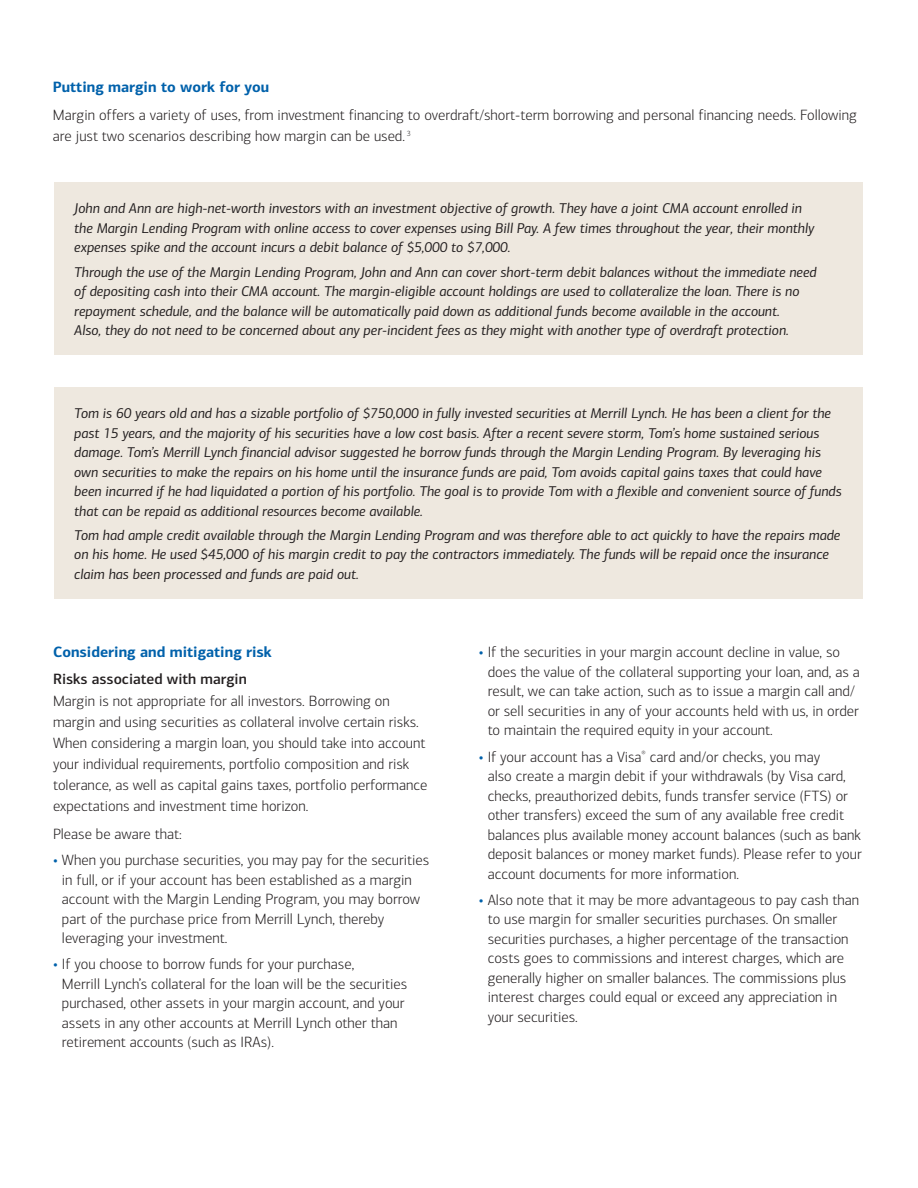
<style>
.page{position:relative;width:918px;height:1188px;background:#fff}
.page>*{position:absolute;margin:0;border:0;box-sizing:border-box;transform-origin:0 0}
.t1{font:300 15px/19.5px "Connections";color:#231f20}
.t2{font:700 15px "Connections";color:#0061ab}
.t3{font:500 15px "Connections";color:#231f20}
.t4{font:italic 14.25px/19.5px "Connections";color:#231f20}
.s1{font-weight:400;color:#0061ab}
</style>
<div class="page">
<div style="left:54px;top:183px;width:808px;height:172px;background:#eee8df"></div>
<div style="left:54px;top:387px;width:808px;height:212px;background:#eee8df"></div>
<p class="t2" style="left:53px;top:78px;width:218px">Putting margin to work for you</p>
<p class="t1" style="left:53px;top:105px;width:806px;line-height:21px">Margin offers a variety of uses, from investment financing to overdraft/short-term borrowing and personal financing needs. Following are just two scenarios describing how margin can be used. <sup>3</sup></p>
<p class="t4" style="left:74px;top:199px;width:742px">John and Ann are high-net-worth investors with an investment objective of growth. They have a joint CMA account enrolled in the Margin Lending Program with online access to cover expenses using Bill Pay. A few times throughout the year, their monthly expenses spike and the account incurs a debit balance of $5,000 to $7,000.</p>
<p class="t4" style="left:74px;top:262px;width:744px">Through the use of the Margin Lending Program, John and Ann can cover short-term debit balances without the immediate need of depositing cash into their CMA account. The margin-eligible account holdings are used to collateralize the loan. There is no repayment schedule, and the balance will be automatically paid down as additional funds become available in the account.<br>Also, they do not need to be concerned about any per-incident fees as they might with another type of overdraft protection.</p>
<p class="t4" style="left:74px;top:404px;width:769px">Tom is 60 years old and has a sizable portfolio of $750,000 in fully invested securities at Merrill Lynch. He has been a client for the past 15 years, and the majority of his securities have a low cost basis. After a recent severe storm, Tom’s home sustained serious damage. Tom’s Merrill Lynch financial advisor suggested he borrow funds through the Margin Lending Program. By leveraging his own securities to make the repairs on his home until the insurance funds are paid, Tom avoids capital gains taxes that could have been incurred if he had liquidated a portion of his portfolio. The goal is to provide Tom with a flexible and convenient source of funds that can be repaid as additional resources become available.</p>
<p class="t4" style="left:74px;top:525px;width:768px">Tom had ample credit available through the Margin Lending Program and was therefore able to act quickly to have the repairs made on his home. He used $45,000 of his margin credit to pay the contractors immediately. The funds will be repaid once the insurance claim has been processed and funds are paid out.</p>
<p class="t2" style="left:53px;top:643px;width:220px">Considering and mitigating risk</p>
<p class="t3" style="left:53px;top:669px;width:195px">Risks associated with margin</p>
<p class="t1" style="left:53px;top:691px;width:376px;line-height:21px">Margin is not appropriate for all investors. Borrowing on margin and using securities as collateral involve certain risks.<br>When considering a margin loan, you should take into account your individual requirements, portfolio composition and risk tolerance, as well as capital gains taxes, portfolio performance expectations and investment time horizon.</p>
<p class="t1" style="left:53px;top:824px;width:130px">Please be aware that:</p>
<p class="t1" style="left:62px;top:850px;width:369px;text-indent:-9px"><span class="s1">•</span> When you purchase securities, you may pay for the securities in full, or if your account has been established as a margin account with the Margin Lending Program, you may borrow part of the purchase price from Merrill Lynch, thereby leveraging your investment.</p>
<p class="t1" style="left:62px;top:955px;width:347px;text-indent:-9px"><span class="s1">•</span> If you choose to borrow funds for your purchase,<br>Merrill Lynch’s collateral for the loan will be the securities purchased, other assets in your margin account, and your assets in any other accounts at Merrill Lynch other than retirement accounts (such as IRAs).</p>
<p class="t1" style="left:488px;top:643px;width:374px;text-indent:-9px"><span class="s1">•</span> If the securities in your margin account decline in value, so does the value of the collateral supporting your loan, and, as a result, we can take action, such as to issue a margin call and/ or sell securities in any of your accounts held with us, in order to maintain the required equity in your account.</p>
<p class="t1" style="left:488px;top:747px;width:376px;text-indent:-9px"><span class="s1">•</span> If your account has a Visa<sup>®</sup> card and/or checks, you may<br>also create a margin debit if your withdrawals (by Visa card, checks, preauthorized debits, funds transfer service (FTS) or other transfers) exceed the sum of any available free credit balances plus available money account balances (such as bank deposit balances or money market funds). Please refer to your account documents for more information.</p>
<p class="t1" style="left:488px;top:890px;width:373px;text-indent:-9px"><span class="s1">•</span> Also note that it may be more advantageous to pay cash than to use margin for smaller securities purchases. On smaller securities purchases, a higher percentage of the transaction costs goes to commissions and interest charges, which are generally higher on smaller balances. The commissions plus interest charges could equal or exceed any appreciation in your securities.</p>
</div>
